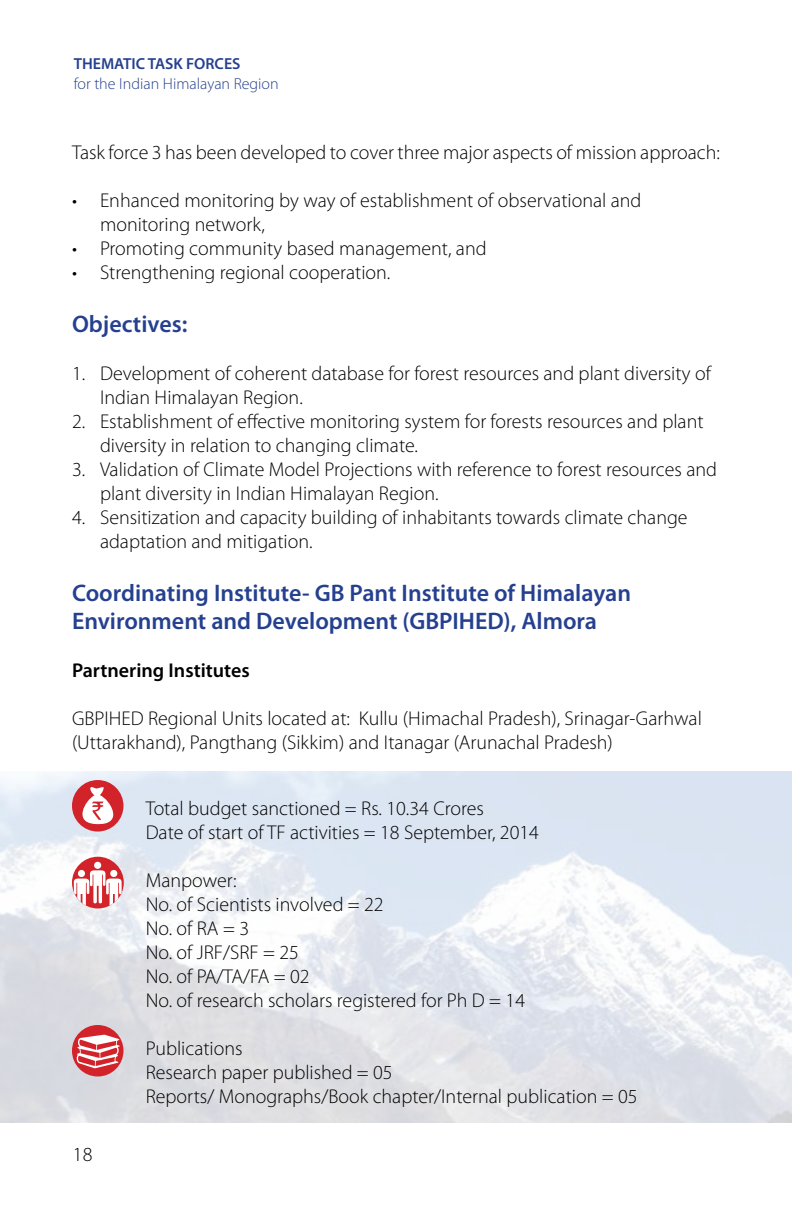
<style>
.page{position:relative;width:792px;height:1224px;background:#fff}
.page>*{position:absolute;margin:0;border:0;box-sizing:border-box;transform-origin:0 0}
.t1{font:600 24px/28.8px "Myriad Pro";color:#25408f}
.t2{font:300 20px/24px "Myriad Pro";color:#000}
.t3{font:600 20px "Myriad Pro";color:#000}
.t4{font:300 16px "Myriad Pro";color:#25408f}
.t5{font:600 16px "Myriad Pro";color:#25408f}
</style>
<div class="page">
<img style="left:0;top:771px;width:792px;height:352px">
<svg style="left:72px;top:857px;width:52px;height:52px"></svg>
<svg style="left:74px;top:862px;width:48px;height:47px"></svg>
<div style="left:72px;top:1025px;width:51px;height:52px;background:#d2232a;border-radius:50%"></div>
<div style="left:72px;top:780px;width:51px;height:52px;background:#d2232a;border-radius:50%"></div>
<svg style="left:82px;top:787px;width:31px;height:37px"></svg>
<svg style="left:75px;top:1035px;width:46px;height:33px"></svg>
<p class="t5" style="left:74px;top:54px;width:168px">THEMATIC TASK FORCES</p>
<p class="t4" style="left:74px;top:74px;width:206px">for the Indian Himalayan Region</p>
<p class="t2" style="left:72px;top:140px;width:649px">Task force 3 has been developed to cover three major aspects of mission approach:</p>
<p class="t2" style="left:100px;top:188px;width:543px;text-indent:-28px">• Enhanced monitoring by way of establishment of observational and monitoring network,</p>
<p class="t2" style="left:72px;top:236px;width:416px">• Promoting community based management, and</p>
<p class="t2" style="left:72px;top:260px;width:320px">• Strengthening regional cooperation.</p>
<p class="t1" style="left:72px;top:309px;width:117px">Objectives:</p>
<p class="t2" style="left:100px;top:361px;width:612px;text-indent:-28px">1. Development of coherent database for forest resources and plant diversity of<br>Indian Himalayan Region.</p>
<p class="t2" style="left:100px;top:409px;width:605px;text-indent:-28px">2. Establishment of effective monitoring system for forests resources and plant diversity in relation to changing climate.</p>
<p class="t2" style="left:100px;top:457px;width:619px;text-indent:-28px">3. Validation of Climate Model Projections with reference to forest resources and plant diversity in Indian Himalayan Region.</p>
<p class="t2" style="left:100px;top:505px;width:589px;text-indent:-28px">4. Sensitization and capacity building of inhabitants towards climate change adaptation and mitigation.</p>
<p class="t1" style="left:72px;top:578px;width:561px">Coordinating Institute- GB Pant Institute of Himalayan<br>Environment and Development (GBPIHED), Almora</p>
<p class="t3" style="left:72px;top:658px;width:179px">Partnering Institutes</p>
<p class="t2" style="left:72px;top:707px;width:631px">GBPIHED Regional Units located at: Kullu (Himachal Pradesh), Srinagar-Garhwal (Uttarakhand), Pangthang (Sikkim) and Itanagar (Arunachal Pradesh)</p>
<p class="t2" style="left:73px;top:1142px;width:21px">18</p>
<p class="t2" style="left:146px;top:797px;width:395px">Total budget sanctioned = Rs. 10.34 Crores<br>Date of start of TF activities = 18 September, 2014</p>
<p class="t2" style="left:146px;top:869px;width:381px">Manpower:<br>No. of Scientists involved = 22<br>No. of RA = 3<br>No. of JRF/SRF = 25<br>No. of PA/TA/FA = 02<br>No. of research scholars registered for Ph D = 14</p>
<p class="t2" style="left:146px;top:1037px;width:493px">Publications<br>Research paper published = 05<br>Reports/ Monographs/Book chapter/Internal publication = 05</p>
</div>
